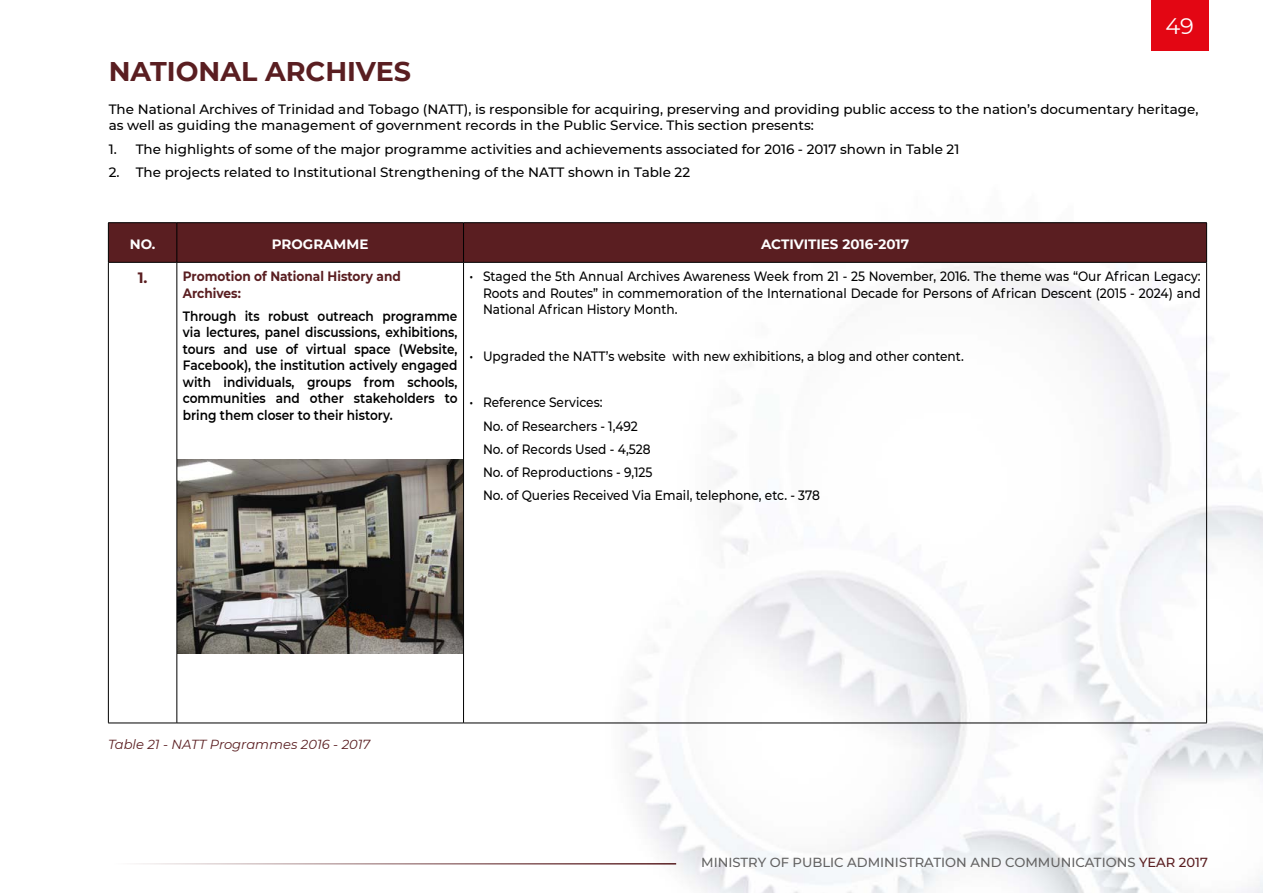
<style>
.page{position:relative;width:1263px;height:893px;background:#fff}
.page>*{position:absolute;margin:0;border:0;box-sizing:border-box;transform-origin:0 0}
.t1{font:700 27px "Montserrat";color:#5a1e21}
.t2{font:22.5px "Montserrat";color:#fff}
.t3{font:500 13.5px/23.2px "Montserrat";color:#000;text-align:justify;scale:.9 1}
.t4{font:500 13.5px/16.5px "Montserrat";color:#000}
.t5{font:600 13.5px/16.5px "Montserrat";color:#000;text-align:justify;scale:.9 1}
.t6{font:700 13.5px/16.2px "Montserrat";color:#5a1e21;scale:.9 1}
.t7{font:700 13.5px "Montserrat";color:#fff}
.t8{font:500 13.2px "Montserrat";color:#646363}
.t9{font:italic 13.2px "Montserrat";color:#5a1e21}
.s1{font-size:15px}
.s2{color:#5a1e21}
</style>
<div class="page">
<img style="left:107px;top:223px;width:1156px;height:670px">
<img style="left:178px;top:459px;width:285px;height:194px">
<hr style="left:109px;top:863px;width:567px;height:1px;background:#5a1e21">
<div style="left:1151px;top:0;width:58px;height:51px;background:#e30613"></div>
<div style="left:109px;top:223px;width:1097px;height:39px;background:#5a1e21"></div>
<hr style="left:108px;top:222px;width:69px;height:1px;background:#000">
<hr style="left:108px;top:223px;width:1px;height:39px;background:#000">
<hr style="left:177px;top:222px;width:286px;height:1px;background:#000">
<hr style="left:177px;top:223px;width:1px;height:39px;background:#000">
<hr style="left:463px;top:222px;width:744px;height:1px;background:#000">
<hr style="left:463px;top:223px;width:1px;height:39px;background:#000">
<hr style="left:1206px;top:223px;width:1px;height:39px;background:#000">
<hr style="left:108px;top:262px;width:69px;height:1px;background:#000">
<hr style="left:108px;top:263px;width:1px;height:460px;background:#000">
<hr style="left:177px;top:262px;width:286px;height:1px;background:#000">
<hr style="left:177px;top:263px;width:1px;height:460px;background:#000">
<hr style="left:463px;top:262px;width:744px;height:1px;background:#000">
<hr style="left:463px;top:263px;width:1px;height:460px;background:#000">
<hr style="left:1206px;top:263px;width:1px;height:460px;background:#000">
<hr style="left:108px;top:723px;width:69px;height:1px;background:#000">
<hr style="left:177px;top:723px;width:286px;height:1px;background:#000">
<hr style="left:463px;top:723px;width:744px;height:1px;background:#000">
<h2 class="t2" style="left:1165px;top:10px;width:30px">49</h2>
<h1 class="t1" style="left:109px;top:52px;width:304px">NATIONAL ARCHIVES</h1>
<p class="t4" style="left:109px;top:100px;width:1091px">The National Archives of Trinidad and Tobago (NATT), is responsible for acquiring, preserving and providing public access to the nation’s documentary heritage, as well as guiding the management of government records in the Public Service. This section presents:</p>
<p class="t4" style="left:109px;top:140px;width:852px">1. The highlights of some of the major programme activities and achievements associated for 2016 - 2017 shown in Table 21</p>
<p class="t4" style="left:109px;top:163px;width:583px">2. The projects related to Institutional Strengthening of the NATT shown in Table 22</p>
<p class="t7" style="left:130px;top:235px;width:27px">NO.</p>
<p class="t7" style="left:272px;top:235px;width:98px">PROGRAMME</p>
<p class="t7" style="left:761px;top:235px;width:149px">ACTIVITIES 2016-2017</p>
<p class="t6" style="left:183px;top:268px;width:244px;text-indent:-45px"><span class="s1">1.</span> Promotion of National History and<br>Archives:</p>
<p class="t5" style="left:183px;top:307px;width:307px">Through its robust outreach programme via lectures, panel discussions, exhibitions, tours and use of virtual space (Website, Facebook), the institution actively engaged with individuals, groups from schools, communities and other stakeholders to bring them closer to their history.</p>
<p class="t3" style="left:483px;top:268px;width:799px;line-height:16.5px;text-indent:-13px">• Staged the 5th Annual Archives Awareness Week from 21 - 25 November, 2016. The theme was “Our African Legacy:<br>Roots and Routes” in commemoration of the International Decade for Persons of African Descent (2015 - 2024) and National African History Month.</p>
<p class="t3" style="left:469px;top:344px;width:551px">• Upgraded the NATT’s website with new exhibitions, a blog and other content.</p>
<p class="t3" style="left:483px;top:390px;width:376px;text-align:left;text-indent:-13px">• Reference Services:<br>No. of Researchers - 1,492<br>No. of Records Used - 4,528<br>No. of Reproductions - 9,125<br>No. of Queries Received Via Email, telephone, etc. - 378</p>
<p class="t9" style="left:108px;top:735px;width:264px">Table 21 - NATT Programmes 2016 - 2017</p>
<p class="t8" style="left:701px;top:854px;width:508px">MINISTRY OF PUBLIC ADMINISTRATION AND COMMUNICATIONS <span class="s2">YEAR 2017</span></p>
</div>
